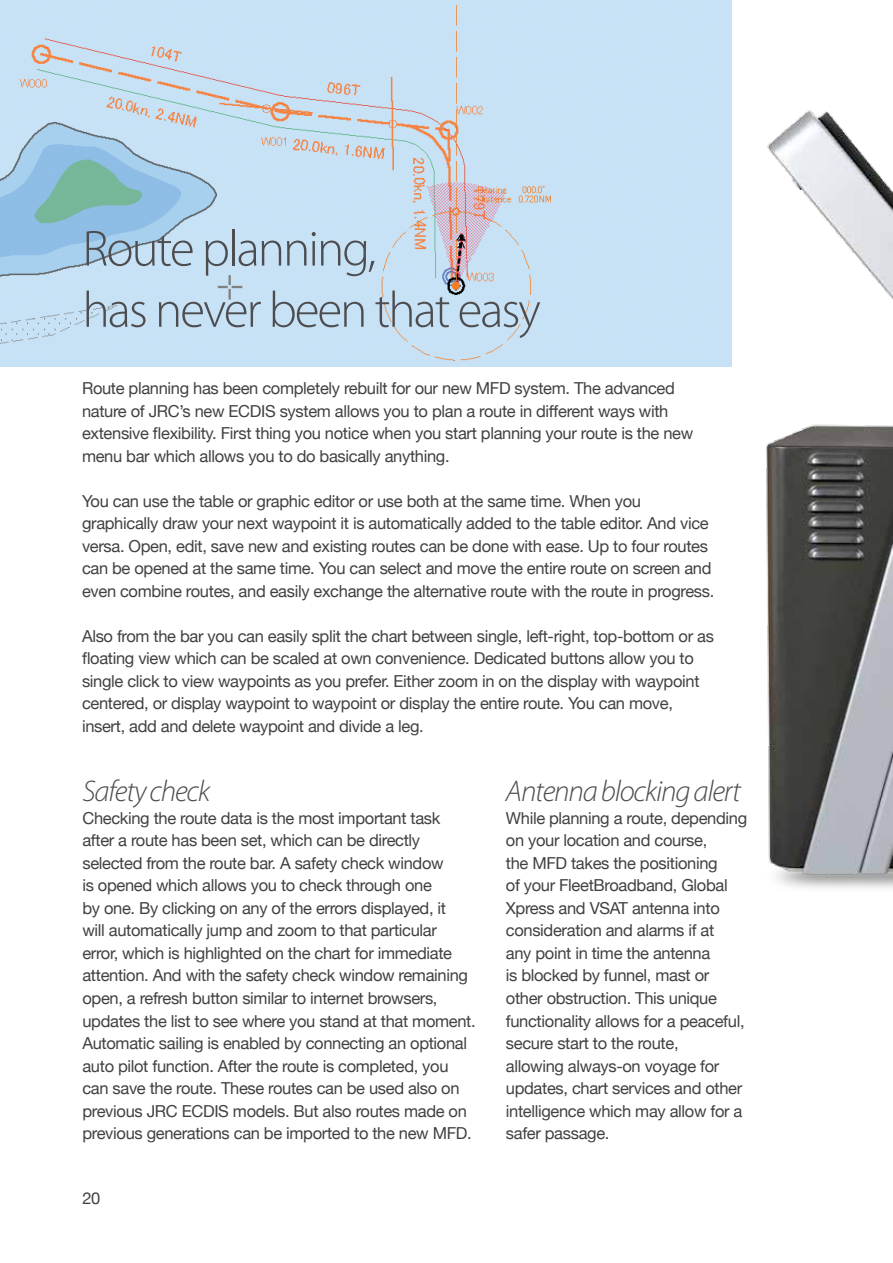
<style>
.page{position:relative;width:893px;height:1263px;background:#fff}
.page>*{position:absolute;margin:0;border:0;box-sizing:border-box;transform-origin:0 0}
.t1{font:300 51px/61.2px "Myriad Pro";letter-spacing:-.04em;color:#4d4d4f}
.t2{font:italic 300 30px "Myriad Pro";letter-spacing:-.04em;color:#4d4d4f}
.t3{font:16.5px/22.5px "Helvetica Neue";letter-spacing:-.02em;color:#414042}
</style>
<div class="page">
<img style="left:0;top:0;width:709px;height:367px">
<img style="left:709px;top:0;width:184px;height:888px">
<h1 class="t1" style="left:82px;top:217px;width:460px">Route planning,<br>has never been that easy</h1>
<p class="t3" style="left:82px;top:378px;width:613px">Route planning has been completely rebuilt for our new MFD system. The advanced nature of JRC’s new ECDIS system allows you to plan a route in different ways with extensive flexibility. First thing you notice when you start planning your route is the new menu bar which allows you to do basically anything.</p>
<p class="t3" style="left:82px;top:491px;width:634px">You can use the table or graphic editor or use both at the same time. When you graphically draw your next waypoint it is automatically added to the table editor. And vice versa. Open, edit, save new and existing routes can be done with ease. Up to four routes can be opened at the same time. You can select and move the entire route on screen and even combine routes, and easily exchange the alternative route with the route in progress.</p>
<p class="t3" style="left:82px;top:626px;width:633px">Also from the bar you can easily split the chart between single, left-right, top-bottom or as floating view which can be scaled at own convenience. Dedicated buttons allow you to single click to view waypoints as you prefer. Either zoom in on the display with waypoint centered, or display waypoint to waypoint or display the entire route. You can move, insert, add and delete waypoint and divide a leg.</p>
<h2 class="t2" style="left:82px;top:773px;width:129px">Safety check</h2>
<p class="t3" style="left:82px;top:808px;width:395px">Checking the route data is the most important task after a route has been set, which can be directly selected from the route bar. A safety check window<br>is opened which allows you to check through one<br>by one. By clicking on any of the errors displayed, it<br>will automatically jump and zoom to that particular error, which is highlighted on the chart for immediate attention. And with the safety check window remaining open, a refresh button similar to internet browsers, updates the list to see where you stand at that moment.<br>Automatic sailing is enabled by connecting an optional auto pilot function. After the route is completed, you can save the route. These routes can be used also on previous JRC ECDIS models. But also routes made on previous generations can be imported to the new MFD.</p>
<p class="t3" style="left:82px;top:1188px;width:20px">20</p>
<h2 class="t2" style="left:506px;top:773px;width:237px">Antenna blocking alert</h2>
<p class="t3" style="left:506px;top:808px;width:243px">While planning a route, depending on your location and course,<br>the MFD takes the positioning<br>of your FleetBroadband, Global<br>Xpress and VSAT antenna into consideration and alarms if at<br>any point in time the antenna<br>is blocked by funnel, mast or other obstruction. This unique functionality allows for a peaceful, secure start to the route,<br>allowing always-on voyage for updates, chart services and other intelligence which may allow for a safer passage.</p>
</div>
